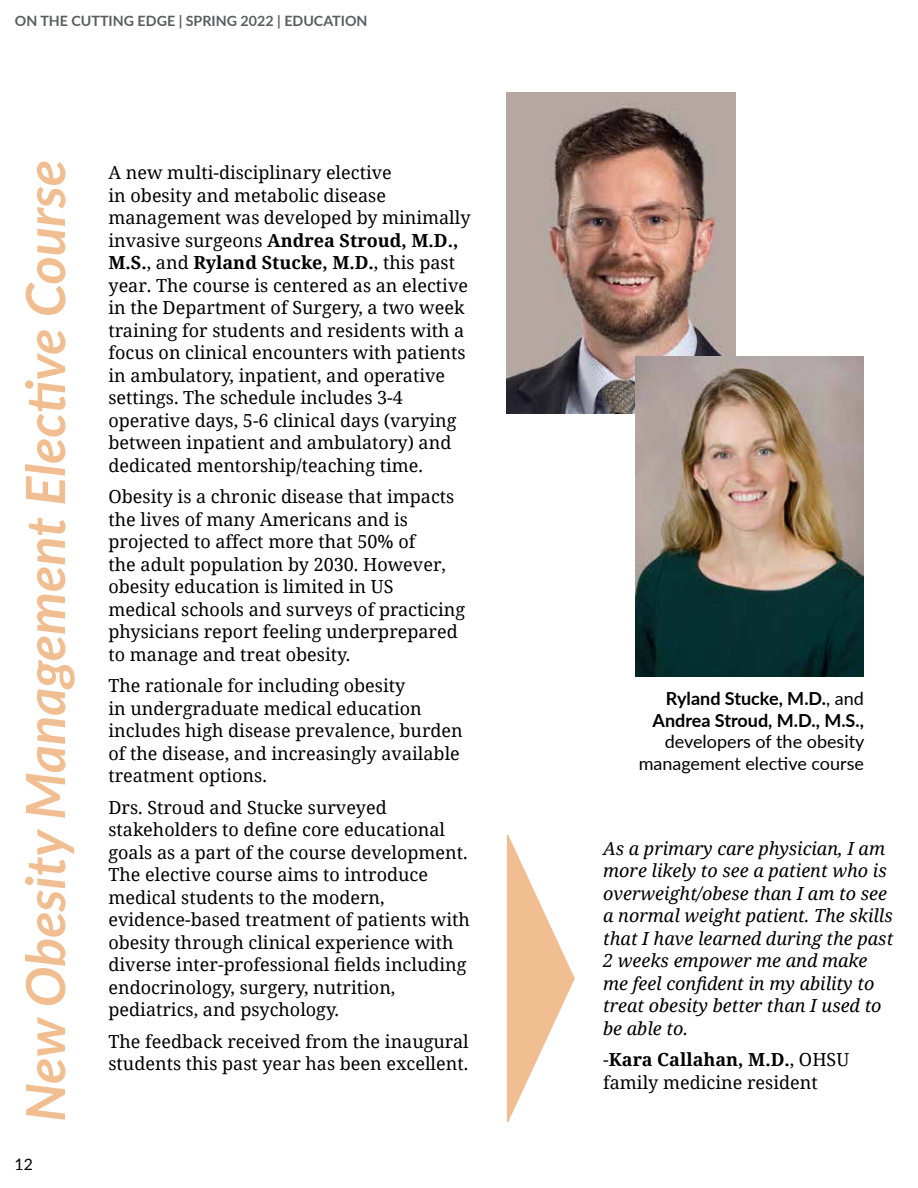
<style>
.page{position:relative;width:918px;height:1188px;background:#fff}
.page>*{position:absolute;margin:0;border:0;box-sizing:border-box;transform-origin:0 0}
.t1{font:italic 700 54px "Lato";color:#f1be92}
.t2{font:18px/22.5px "Noto Serif";color:#000}
.t3{font:italic 18px/22.5px "Noto Serif";color:#000}
.t4{font:18px/21.6px "Lato";color:#000;text-align:right}
.t5{font:700 18px/21.6px "Lato";color:#000;text-align:right}
.t6{font:15.75px "Lato";color:#000}
.t7{font:700 14.25px "Lato";color:#585e60}
.s1{font-weight:700}
.s2{font-weight:400}
</style>
<div class="page">
<img style="left:507px;top:93px;width:229px;height:320px">
<svg style="left:506px;top:835px;width:69px;height:287px"></svg>
<img style="left:635px;top:356px;width:229px;height:321px">
<p class="t7" style="left:15px;top:10px;width:354px">ON THE CUTTING EDGE | SPRING 2022 | EDUCATION</p>
<h1 class="t1" style="left:6px;top:1122px;width:963px;rotate:-90deg">New Obesity Management Elective Course</h1>
<p class="t6" style="left:15px;top:1153px;width:20px">12</p>
<p class="t2" style="left:109px;top:161px;width:364px">A new multi-disciplinary elective<br>in obesity and metabolic disease management was developed by minimally invasive surgeons <span class="s1">Andrea Stroud, M.D., M.S.</span>, and <span class="s1">Ryland Stucke, M.D.</span>, this past year. The course is centered as an elective in the Department of Surgery, a two week training for students and residents with a focus on clinical encounters with patients in ambulatory, inpatient, and operative settings. The schedule includes 3-4 operative days, 5-6 clinical days (varying between inpatient and ambulatory) and dedicated mentorship/teaching time.</p>
<p class="t2" style="left:109px;top:485px;width:358px">Obesity is a chronic disease that impacts the lives of many Americans and is projected to affect more that 50% of<br>the adult population by 2030. However, obesity education is limited in US medical schools and surveys of practicing physicians report feeling underprepared to manage and treat obesity.</p>
<p class="t2" style="left:109px;top:674px;width:356px">The rationale for including obesity<br>in undergraduate medical education includes high disease prevalence, burden of the disease, and increasingly available treatment options.</p>
<p class="t2" style="left:109px;top:795px;width:363px">Drs. Stroud and Stucke surveyed stakeholders to define core educational goals as a part of the course development.<br>The elective course aims to introduce medical students to the modern, evidence-based treatment of patients with obesity through clinical experience with diverse inter-professional fields including endocrinology, surgery, nutrition, pediatrics, and psychology.</p>
<p class="t2" style="left:109px;top:1029px;width:362px">The feedback received from the inaugural students this past year has been excellent.</p>
<p class="t5" style="left:653px;top:687px;width:213px">Ryland Stucke, M.D.<span class="s2">, and<br></span>Andrea Stroud, M.D., M.S.,</p>
<p class="t4" style="left:639px;top:730px;width:227px">developers of the obesity management elective course</p>
<p class="t3" style="left:603px;top:836px;width:292px">As a primary care physician, I am more likely to see a patient who is overweight/obese than I am to see a normal weight patient. The skills that I have learned during the past<br>2 weeks empower me and make me feel confident in my ability to treat obesity better than I used to be able to.</p>
<p class="t2" style="left:603px;top:1048px;width:248px">-<span class="s1">Kara Callahan, M.D.</span>, OHSU family medicine resident</p>
</div>
